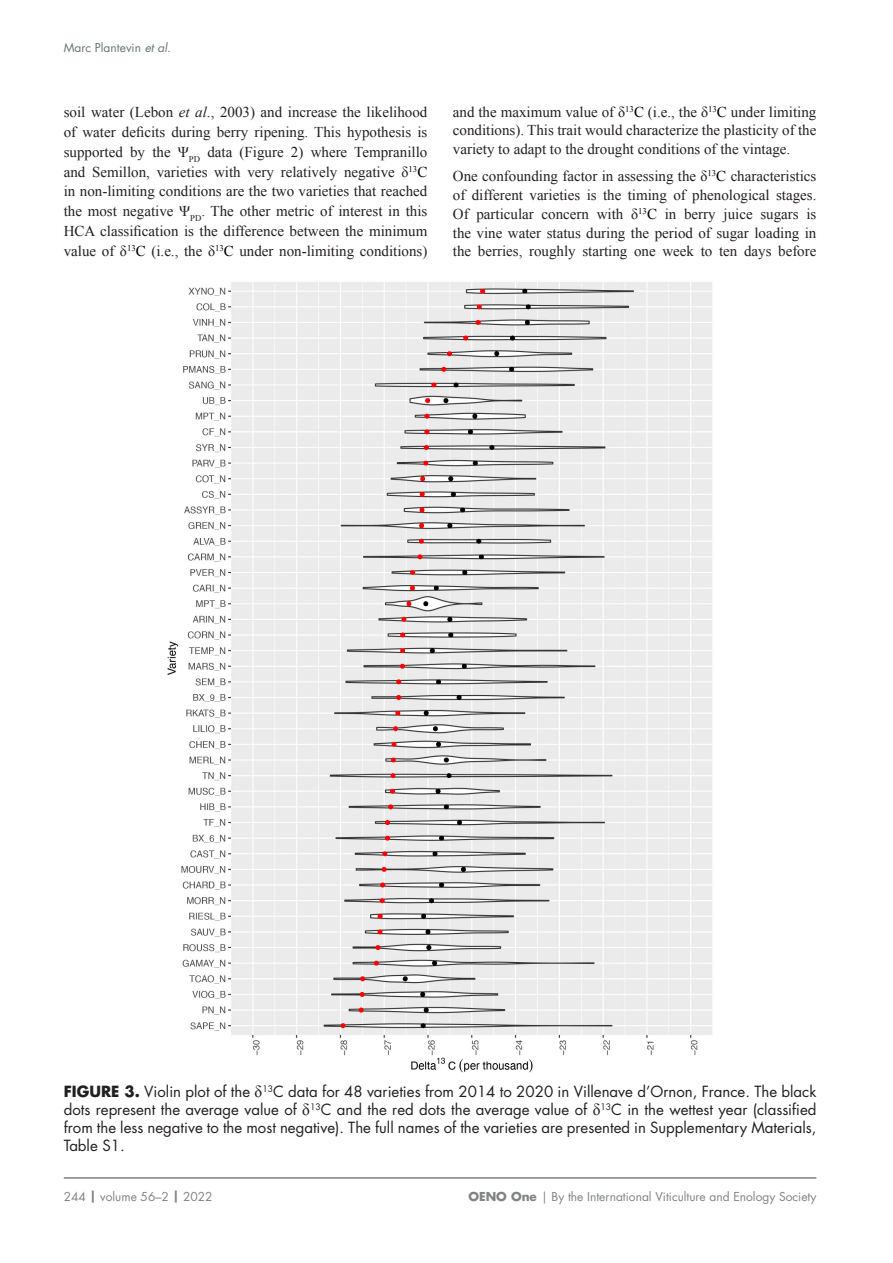
<style>
.page{position:relative;width:893px;height:1263px;background:#fff}
.page>*{position:absolute;margin:0;border:0;box-sizing:border-box;transform-origin:0 0}
.CORPS_texte_courant{font:15px/20px "Times New Roman";color:#231f20;text-align:justify}
.CORPS_FIGURE-Titre5{font:15px/18px "Futura Std";color:#231f20;text-align:justify}
.t1{font:12px "Futura Std";color:#808285}
.t2{font:12px "Futura Std";color:#6b7771}
.s1{font-style:italic}
.s2{color:#000}
.s3{font-weight:700}
.s4{font-family:"Times New Roman";font-size:16.5px}
</style>
<div class="page">
<hr style="left:64px;top:1177px;width:752px;height:2px;background:#808285">
<img style="left:167px;top:282px;width:545px;height:791px">
<p class="t2" style="left:64px;top:40px;width:109px">Marc Plantevin <span class="s1">et al.</span></p>
<p class="CORPS_texte_courant" style="left:64px;top:101px;width:365px">soil water (Lebon <span class="s1">et al</span>., 2003) and increase the likelihood of water deficits during berry ripening. This hypothesis is supported by the Ψ<sub>PD</sub> data (Figure 2) where Tempranillo and Semillon, varieties with very relatively negative δ<sup>13</sup><span class="s2">C </span>in non-limiting conditions are the two varieties that reached the most negative Ψ<sub>PD</sub>. The other metric of interest in this HCA classification is the difference between the minimum value of δ<sup>13</sup><span class="s2">C</span> (i.e., the δ<sup>13</sup><span class="s2">C</span> under non-limiting conditions)</p>
<p class="CORPS_texte_courant" style="left:453px;top:102px;width:365px;line-height:18.8px">and the maximum value of δ<sup>13</sup><span class="s2">C</span> (i.e., the δ<sup>13</sup><span class="s2">C</span> under limiting conditions). This trait would characterize the plasticity of the variety to adapt to the drought conditions of the vintage.</p>
<p class="CORPS_texte_courant" style="left:453px;top:167px;width:365px;line-height:18.8px">One confounding factor in assessing the δ<sup>13</sup><span class="s2">C</span> characteristics of different varieties is the timing of phenological stages.<br>Of particular concern with δ<sup>13</sup><span class="s2">C</span> in berry juice sugars is the vine water status during the period of sugar loading in the berries, roughly starting one week to ten days before</p>
<p class="CORPS_FIGURE-Titre5" style="left:64px;top:1083px;width:754px"><span class="s3">FIGURE 3.</span> Violin plot of the <span class="s4">δ</span><sup>13</sup>C data for 48 varieties from 2014 to 2020 in Villenave d’Ornon, France. The black dots represent the average value of <span class="s4">δ</span><sup>13</sup>C and the red dots the average value of <span class="s4">δ</span><sup>13</sup>C in the wettest year (classified from the less negative to the most negative). The full names of the varieties are presented in Supplementary Materials, Table S1.</p>
<p class="t1" style="left:64px;top:1188px;width:150px">244 <span class="s3">|</span> volume 56–2 <span class="s3">|</span> 2022</p>
<p class="t1" style="left:468px;top:1188px;width:349px"><span class="s3">OENO One</span> | By the International Viticulture and Enology Society</p>
</div>
